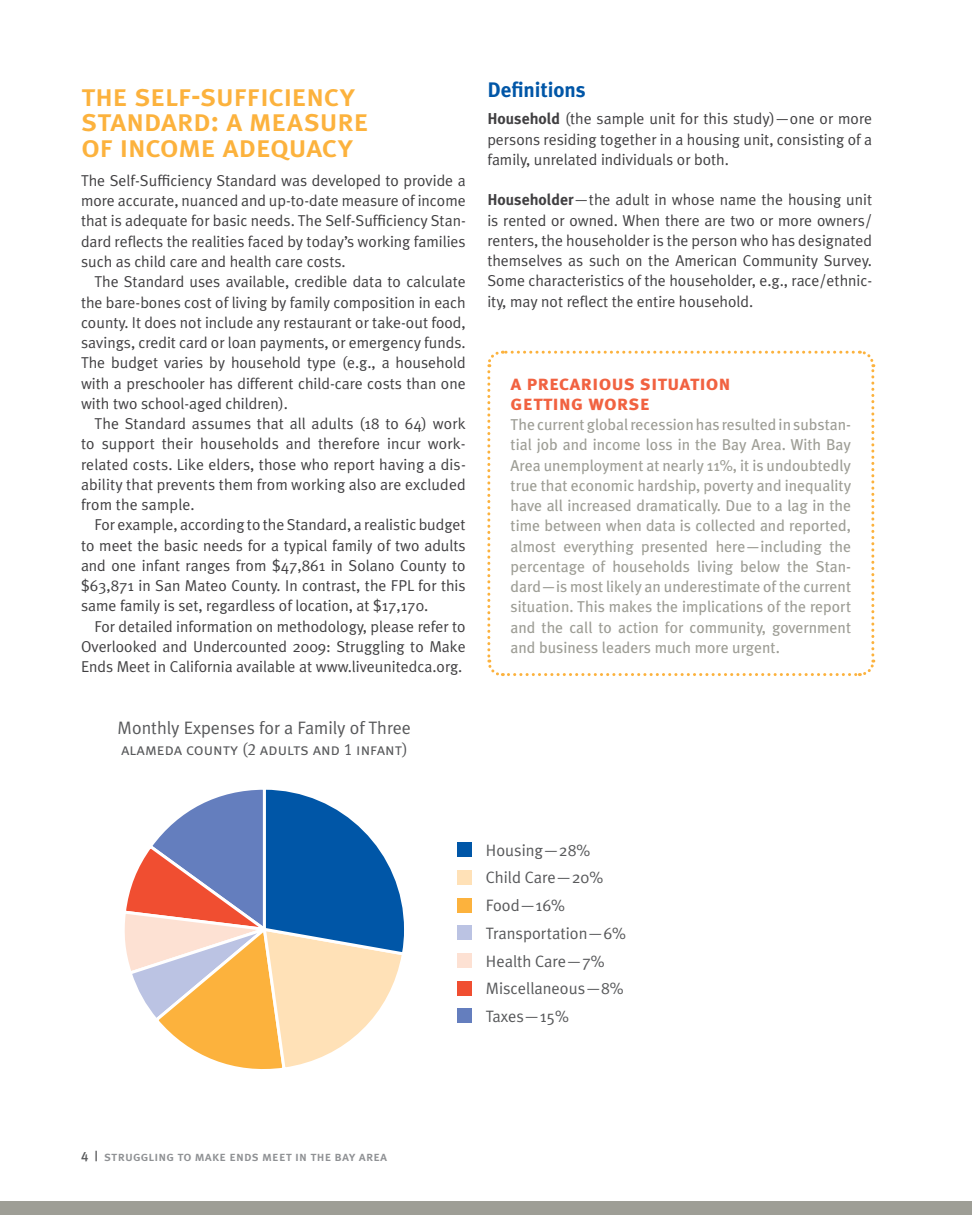
<style>
.page{position:relative;width:972px;height:1215px;background:#fff}
.page>*{position:absolute;margin:0;border:0;box-sizing:border-box;transform-origin:0 0}
.t1{font:31.5px/25.5px "Meta Plus Medium Caps";letter-spacing:-.02em;color:#fcb23d}
.t2{font:21px/19.5px "Meta Plus Bold Caps";color:#f16241}
.t3{font:700 21px "Meta Plus";color:#0056a7}
.t4{font:18px "Meta Plus Normal";color:#58595b}
.t5{font:16.5px/27.8px "Meta Plus Normal";color:#58595b}
.t6{font:16.5px "Meta Plus Normal Caps";color:#58595b}
.t7{font:15.75px/20.2px "Meta Plus Normal";color:#414042;text-align:justify}
.t8{font:15.75px/20.2px "Meta Plus";color:#9e9e96;text-align:justify}
.t9{font:13.5px "Meta Plus Medium Caps";letter-spacing:.01em;color:#8f9194}
.s1{font-family:"Meta Plus";font-weight:700}
.s2{color:#58595b}
</style>
<div class="page">
<div style="left:0;top:1202px;width:972px;height:13px;background:#9e9e96"></div>
<svg style="left:487px;top:350px;width:389px;height:326px"></svg>
<svg style="left:124px;top:789px;width:280px;height:280px"></svg>
<div style="left:457px;top:842px;width:15px;height:15px;background:#0056a7"></div>
<div style="left:457px;top:898px;width:15px;height:15px;background:#fcb23d"></div>
<div style="left:457px;top:953px;width:15px;height:15px;background:#fde1d3"></div>
<div style="left:457px;top:870px;width:15px;height:15px;background:#ffe1b7"></div>
<div style="left:457px;top:925px;width:15px;height:15px;background:#bbc3e3"></div>
<div style="left:457px;top:981px;width:15px;height:15px;background:#f04e31"></div>
<div style="left:457px;top:1008px;width:15px;height:15px;background:#647ebe"></div>
<h1 class="t1" style="left:81px;top:82px;width:289px">the self-sufficiency standard: a measure of income adequacy</h1>
<p class="t7" style="left:81px;top:170px;width:386px">The Self-Sufficiency Standard was developed to provide a more accurate, nuanced and up-to-date measure of income that is adequate for basic needs. The Self-Sufficiency Stan&shy;dard reflects the realities faced by today’s working families such as child care and health care costs.</p>
<p class="t7" style="left:81px;top:271px;width:386px;text-indent:13px">The Standard uses available, credible data to calculate the bare-bones cost of living by family composition in each county. It does not include any restaurant or take-out food, savings, credit card or loan payments, or emergency funds.<br>The budget varies by household type (e.g., a household with a preschooler has different child-care costs than one with two school-aged children).</p>
<p class="t7" style="left:81px;top:413px;width:386px;text-indent:13px">The Standard assumes that all adults (18 to 64) work to support their households and therefore incur work&shy;related costs. Like elders, those who report having a dis&shy;ability that prevents them from working also are excluded from the sample.</p>
<p class="t7" style="left:81px;top:515px;width:386px;text-indent:13px">For example, according to the Standard, a realistic budget to meet the basic needs for a typical family of two adults and one infant ranges from $47,861 in Solano County to $63,871 in San Mateo County. In contrast, the FPL for this same family is set, regardless of location, at $17,170.</p>
<p class="t7" style="left:81px;top:616px;width:386px;text-indent:13px">For detailed information on methodology, please refer to Overlooked and Undercounted 2009: Struggling to Make Ends Meet in California available at www.liveunitedca.org.</p>
<p class="t4" style="left:118px;top:717px;width:295px">Monthly Expenses for a Family of Three</p>
<p class="t6" style="left:121px;top:740px;width:288px">alameda county (2 adults and 1 infant)</p>
<h2 class="t3" style="left:487px;top:78px;width:100px">Definitions</h2>
<p class="t7" style="left:487px;top:109px;width:386px"><span class="s1">Household</span> (the sample unit for this study)—one or more persons residing together in a housing unit, consisting of a family, unrelated individuals or both.</p>
<p class="t7" style="left:487px;top:190px;width:386px"><span class="s1">Householder</span>—the adult in whose name the housing unit is rented or owned. When there are two or more owners/ renters, the householder is the person who has designated themselves as such on the American Community Survey.<br>Some characteristics of the householder, e.g., race/ethnic&shy;ity, may not reflect the entire household.</p>
<h2 class="t2" style="left:511px;top:373px;width:222px">a precarious situation getting worse</h2>
<p class="t8" style="left:511px;top:414px;width:342px">The current global recession has resulted in substan&shy;tial job and income loss in the Bay Area. With Bay Area unemployment at nearly 11%, it is undoubtedly true that economic hardship, poverty and inequality have all increased dramatically. Due to a lag in the time between when data is collected and reported, almost everything presented here—including the percentage of households living below the Stan&shy;dard—is most likely an underestimate of the current situation. This makes the implications of the report and the call to action for community, government and business leaders much more urgent.</p>
<p class="t5" style="left:486px;top:836px;width:142px">Housing—28%<br>Child Care—20%<br>Food—16%<br>Transportation—6%<br>Health Care—7%<br>Miscellaneous—8%<br>Taxes—15%</p>
<p class="t9" style="left:81px;top:1148px;width:308px"><span class="s2">4 |</span> struggling to make ends meet in the bay area</p>
</div>
